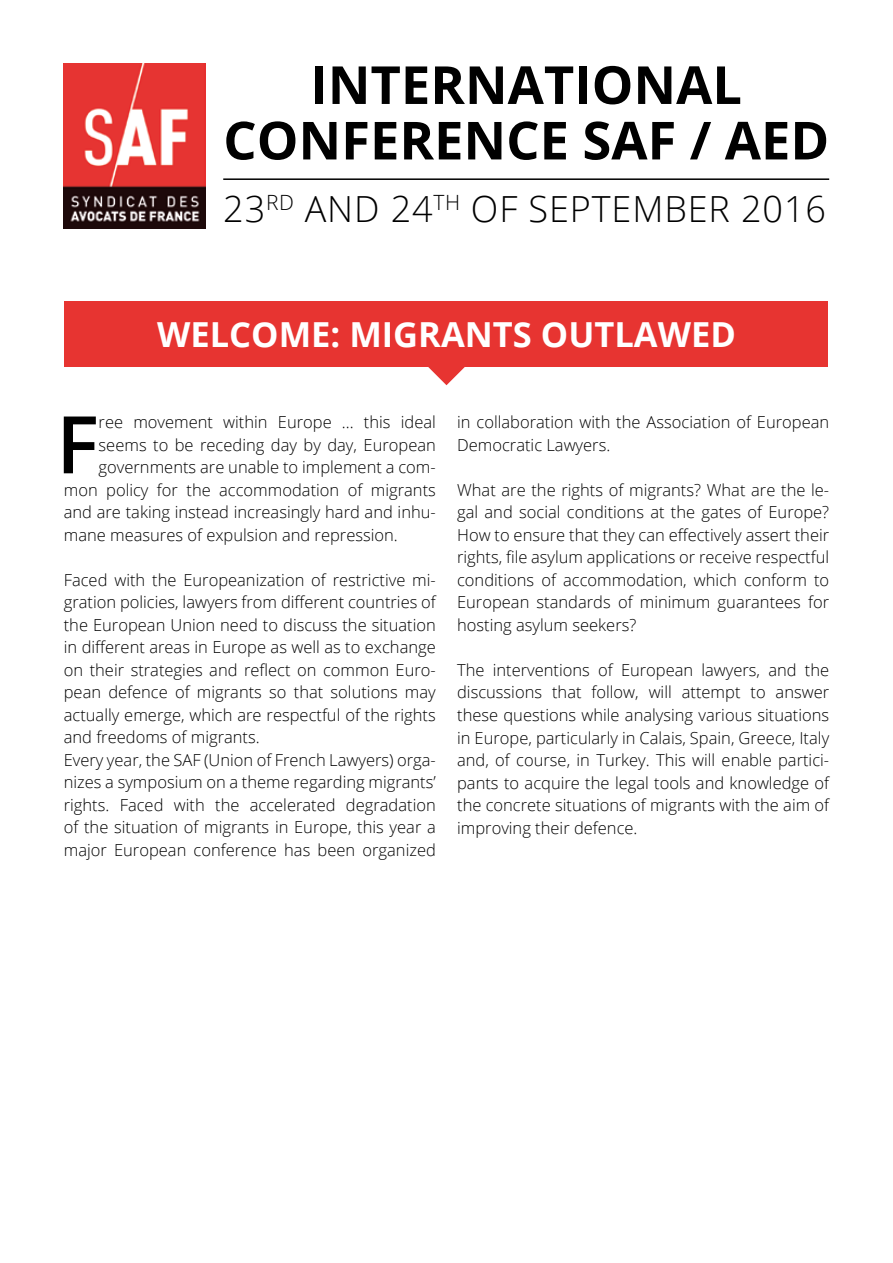
<style>
.page{position:relative;width:893px;height:1263px;background:#fff}
.page>*{position:absolute;margin:0;border:0;box-sizing:border-box;transform-origin:0 0}
.t1{font:600 79.5px "Open Sans";color:#000}
.t2{font:700 52.5px/55.5px "Open Sans";color:#000;text-align:center}
.t3{font:300 36px "Open Sans";letter-spacing:.025em;color:#000}
.t4{font:700 34.5px "Open Sans";color:#fff}
.t5{font:300 16.5px/22.5px "Open Sans";color:#000}
</style>
<div class="page">
<img style="left:64px;top:64px;width:142px;height:165px">
<hr style="left:223px;top:178px;width:606px;height:2px;background:#000">
<div style="left:65px;top:301px;width:763px;height:66px;background:#e73431"></div>
<svg style="left:428px;top:367px;width:37px;height:18px"></svg>
<h2 class="t2" style="left:223px;top:56px;width:607px">INTERNATIONAL<br>CONFERENCE SAF / AED</h2>
<h3 class="t3" style="left:223px;top:185px;width:604px">23<sup>RD</sup> AND 24<sup>TH</sup> OF SEPTEMBER 2016</h3>
<h3 class="t4" style="left:157px;top:311px;width:580px">WELCOME: MIGRANTS OUTLAWED</h3>
<h1 class="t1" style="left:56px;top:390px;width:44px">F</h1>
<p class="t5" style="left:99px;top:411px;width:339px">ree movement within Europe ... this ideal</p>
<p class="t5" style="left:99px;top:433px;width:339px">seems to be receding day by day, European</p>
<p class="t5" style="left:99px;top:456px;width:339px">governments are unable to implement a com-</p>
<p class="t5" style="left:64px;top:478px;width:374px">mon policy for the accommodation of migrants</p>
<p class="t5" style="left:64px;top:501px;width:374px">and are taking instead increasingly hard and inhu-</p>
<p class="t5" style="left:64px;top:523px;width:336px">mane measures of expulsion and repression.</p>
<p class="t5" style="left:64px;top:568px;width:374px">Faced with the Europeanization of restrictive mi&shy;gration policies, lawyers from different countries of the European Union need to discuss the situation in different areas in Europe as well as to exchange on their strategies and reflect on common Euro&shy;pean defence of migrants so that solutions may actually emerge, which are respectful of the rights and freedoms of migrants.<br>Every year, the SAF (Union of French Lawyers) orga&shy;nizes a symposium on a theme regarding migrants’ rights. Faced with the accelerated degradation of the situation of migrants in Europe, this year a major European conference has been organized</p>
<p class="t5" style="left:457px;top:411px;width:374px">in collaboration with the Association of European<br>Democratic Lawyers.</p>
<p class="t5" style="left:457px;top:478px;width:374px;text-align:justify">What are the rights of migrants? What are the le&shy;gal and social conditions at the gates of Europe?<br>How to ensure that they can effectively assert their rights, file asylum applications or receive respectful conditions of accommodation, which conform to European standards of minimum guarantees for hosting asylum seekers?</p>
<p class="t5" style="left:457px;top:658px;width:374px;text-align:justify">The interventions of European lawyers, and the discussions that follow, will attempt to answer these questions while analysing various situations in Europe, particularly in Calais, Spain, Greece, Italy and, of course, in Turkey. This will enable partici&shy;pants to acquire the legal tools and knowledge of the concrete situations of migrants with the aim of improving their defence.</p>
</div>
